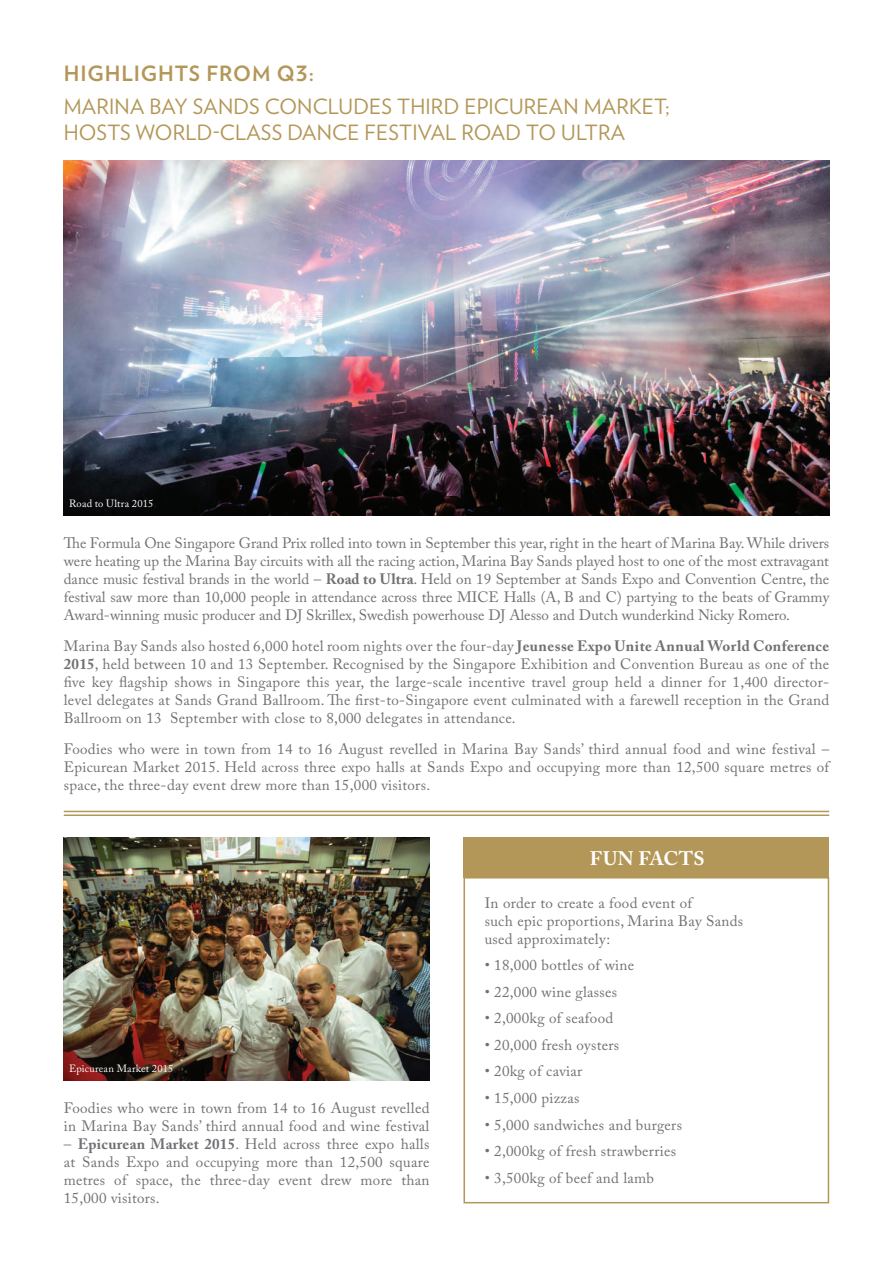
<style>
.page{position:relative;width:893px;height:1263px;background:#fff}
.page>*{position:absolute;margin:0;border:0;box-sizing:border-box;transform-origin:0 0}
.t1{font:21px/25.2px "Verlag";letter-spacing:.01em;color:#b39758}
.t2{font:700 21px "Verlag";letter-spacing:.045em;color:#b39758}
.t3{font:700 19.5px "Adobe Caslon Pro";letter-spacing:.025em;color:#fff}
.t4{font:15px/18px "Adobe Caslon Pro";letter-spacing:.02em;color:#717074;text-align:justify}
.t5{font:10.5px "Adobe Caslon Pro";letter-spacing:.02em;color:#fff}
.s1{font-weight:700}
</style>
<div class="page">
<div style="left:463px;top:837px;width:366px;height:41px;background:#b39758"></div>
<img style="left:64px;top:161px;width:765px;height:355px">
<img style="left:64px;top:837px;width:365px;height:243px">
<hr style="left:64px;top:811px;width:765px;height:1px;background:#b39758">
<hr style="left:64px;top:814px;width:765px;height:2px;background:#b39758">
<div style="left:463px;top:877px;width:366px;height:326px;border:2px solid #b39758"></div>
<h1 class="t2" style="left:64px;top:56px;width:252px">HIGHLIGHTS FROM Q3:</h1>
<h1 class="t1" style="left:64px;top:93px;width:607px">MARINA BAY SANDS CONCLUDES THIRD EPICUREAN MARKET;<br>HOSTS WORLD-CLASS DANCE FESTIVAL ROAD TO ULTRA</h1>
<p class="t5" style="left:69px;top:497px;width:86px">Road to Ultra 2015</p>
<p class="t4" style="left:64px;top:534px;width:767px">The Formula One Singapore Grand Prix rolled into town in September this year, right in the heart of Marina Bay. While drivers were heating up the Marina Bay circuits with all the racing action, Marina Bay Sands played host to one of the most extravagant dance music festival brands in the world – <span class="s1">Road to Ultra</span>. Held on 19 September at Sands Expo and Convention Centre, the festival saw more than 10,000 people in attendance across three MICE Halls (A, B and C) partying to the beats of Grammy Award-winning music producer and DJ Skrillex, Swedish powerhouse DJ Alesso and Dutch wunderkind Nicky Romero.</p>
<p class="t4" style="left:64px;top:637px;width:767px">Marina Bay Sands also hosted 6,000 hotel room nights over the four-day <span class="s1">Jeunesse Expo Unite Annual World Conference 2015</span>, held between 10 and 13 September. Recognised by the Singapore Exhibition and Convention Bureau as one of the five key flagship shows in Singapore this year, the large-scale incentive travel group held a dinner for 1,400 director&shy;level delegates at Sands Grand Ballroom. The first-to-Singapore event culminated with a farewell reception in the Grand Ballroom on 13 September with close to 8,000 delegates in attendance.</p>
<p class="t4" style="left:64px;top:739px;width:767px">Foodies who were in town from 14 to 16 August revelled in Marina Bay Sands’ third annual food and wine festival – Epicurean Market 2015. Held across three expo halls at Sands Expo and occupying more than 12,500 square metres of space, the three-day event drew more than 15,000 visitors.</p>
<p class="t5" style="left:69px;top:1062px;width:106px">Epicurean Market 2015</p>
<p class="t4" style="left:64px;top:1098px;width:367px">Foodies who were in town from 14 to 16 August revelled in Marina Bay Sands’ third annual food and wine festival</p>
<p class="t4" style="left:64px;top:1134px;width:367px">– <span class="s1">Epicurean Market 2015</span>. Held across three expo halls at Sands Expo and occupying more than 12,500 square metres of space, the three-day event drew more than 15,000 visitors.</p>
<h2 class="t3" style="left:590px;top:847px;width:116px">FUN FACTS</h2>
<p class="t4" style="left:485px;top:894px;width:260px;text-align:left">In order to create a food event of<br>such epic proportions, Marina Bay Sands used approximately:</p>
<p class="t4" style="left:485px;top:956px;width:151px">• 18,000 bottles of wine</p>
<p class="t4" style="left:485px;top:983px;width:134px">• 22,000 wine glasses</p>
<p class="t4" style="left:485px;top:1009px;width:130px">• 2,000kg of seafood</p>
<p class="t4" style="left:485px;top:1036px;width:136px">• 20,000 fresh oysters</p>
<p class="t4" style="left:485px;top:1062px;width:99px">• 20kg of caviar</p>
<p class="t4" style="left:485px;top:1089px;width:96px">• 15,000 pizzas</p>
<p class="t4" style="left:485px;top:1115px;width:199px">• 5,000 sandwiches and burgers</p>
<p class="t4" style="left:485px;top:1142px;width:193px">• 2,000kg of fresh strawberries</p>
<p class="t4" style="left:485px;top:1168px;width:171px">• 3,500kg of beef and lamb</p>
</div>
